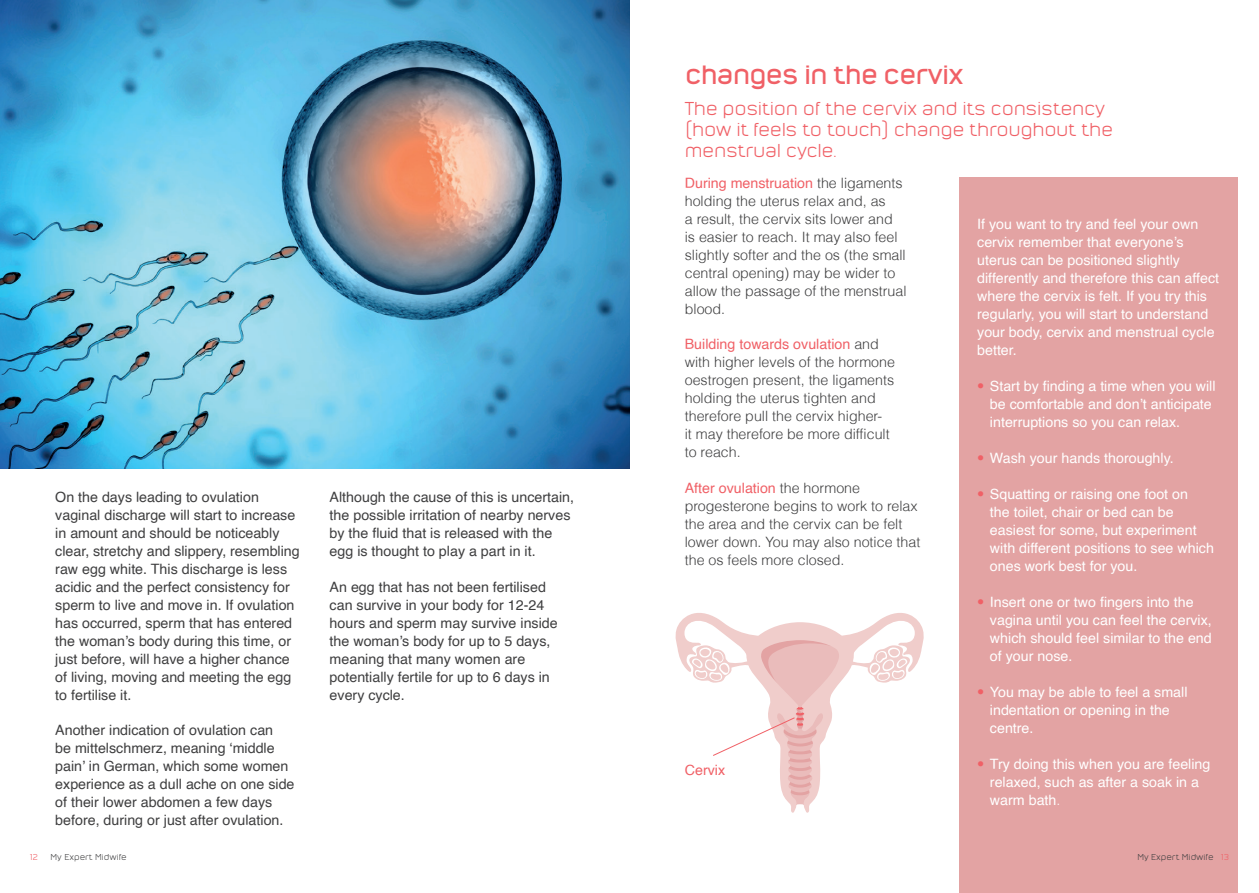
<style>
.page{position:relative;width:1259px;height:893px;background:#fff}
.page>*{position:absolute;margin:0;border:0;box-sizing:border-box;transform-origin:0 0}
.t1{font:25.5px "Nordstern Dunkel";letter-spacing:-.05em;color:#f06066}
.t2{font:18px/21px "Nordstern";letter-spacing:-.02em;color:#f06066}
.t3{font:14.25px/18px "Helvetica";color:#3e3e3f}
.t4{font:14.25px/18px "Helvetica";color:#fff}
.t5{font:300 14.25px/18px "Helvetica";color:#3e3e3f}
.t6{font:14.25px "Helvetica";color:#f06066}
.t7{font:8.25px "Nordstern";color:#3e3e3f}
.t8{font:8.25px "Nordstern";color:#f06066}
.s1{font-weight:400;color:#f06066}
.s2{font-weight:300;color:#f06066}
.s3{font-weight:300}
.s4{color:#f06066}
</style>
<div class="page">
<div style="left:959px;top:178px;width:278px;height:715px;background:#e3a3a3"></div>
<svg style="left:675px;top:613px;width:249px;height:200px"></svg>
<img style="left:0;top:0;width:629px;height:469px">
<p class="t3" style="left:55px;top:488px;width:246px">On the days leading to ovulation vaginal discharge will start to increase in amount and should be noticeably clear, stretchy and slippery, resembling raw egg white. This discharge is less acidic and the perfect consistency for sperm to live and move in. If ovulation has occurred, sperm that has entered the woman’s body during this time, or just before, will have a higher chance of living, moving and meeting the egg to fertilise it.</p>
<p class="t3" style="left:55px;top:721px;width:241px">Another indication of ovulation can<br>be mittelschmerz, meaning ‘middle pain’ in German, which some women experience as a dull ache on one side of their lower abdomen a few days before, during or just after ovulation.</p>
<p class="t3" style="left:330px;top:488px;width:246px">Although the cause of this is uncertain, the possible irritation of nearby nerves by the fluid that is released with the egg is thought to play a part in it.</p>
<p class="t3" style="left:330px;top:578px;width:230px">An egg that has not been fertilised can survive in your body for 12-24 hours and sperm may survive inside the woman’s body for up to 5 days, meaning that many women are potentially fertile for up to 6 days in every cycle.</p>
<h1 class="t1" style="left:685px;top:59px;width:281px">changes in the cervix</h1>
<p class="t2" style="left:685px;top:98px;width:430px">The position of the cervix and its consistency (how it feels to touch) change throughout the menstrual cycle.</p>
<p class="t5" style="left:685px;top:174px;width:223px"><span class="s1">During menstruation</span> the ligaments holding the uterus relax and, as<br>a result, the cervix sits lower and is easier to reach. It may also feel slightly softer and the os (the small central opening) may be wider to allow the passage of the menstrual blood.</p>
<p class="t5" style="left:685px;top:335px;width:212px"><span class="s1">Building towards ovulation</span> and with higher levels of the hormone oestrogen present, the ligaments holding the uterus tighten and therefore pull the cervix higher-<br>it may therefore be more difficult to reach.</p>
<p class="t5" style="left:685px;top:479px;width:237px"><span class="s1">After ovulation</span> the hormone progesterone begins to work to relax the area and the cervix can be felt lower down. You may also notice that the os feels more closed.</p>
<p class="t4" style="left:977px;top:215px;width:243px">If you want to try and feel your own cervix remember that everyone’s uterus can be positioned slightly differently and therefore this can affect where the cervix is felt. If you try this regularly, you will start to understand your body, cervix and menstrual cycle better.</p>
<p class="t4" style="left:990px;top:377px;width:227px;text-indent:-13px"><span class="s2">•</span> Start by finding a time when you will be comfortable and don’t anticipate interruptions so you can relax.</p>
<p class="t4" style="left:977px;top:449px;width:198px"><span class="s2">•</span> Wash your hands thoroughly.</p>
<p class="t4" style="left:990px;top:485px;width:225px;text-indent:-13px"><span class="s2">•</span> Squatting or raising one foot on<br>the toilet, chair or bed can be easiest for some, but experiment with different positions to see which ones work best for you.</p>
<p class="t4" style="left:990px;top:593px;width:223px;text-indent:-13px"><span class="s2">•</span> Insert one or two fingers into the vagina until you can feel the cervix, which should feel similar to the end of your nose.</p>
<p class="t4" style="left:990px;top:683px;width:199px;text-indent:-13px"><span class="s2">•</span> You may be able to feel a small indentation or opening in the centre.</p>
<p class="t4" style="left:990px;top:755px;width:222px;text-indent:-13px"><span class="s2">•</span> Try doing this when you are feeling relaxed, such as after a soak in a warm bath<span class="s3">.</span></p>
<p class="t6" style="left:685px;top:759px;width:42px">Cervix</p>
<p class="t8" style="left:30px;top:852px;width:10px">12</p>
<p class="t7" style="left:51px;top:852px;width:78px">My Expert Midwife</p>
<p class="t7" style="left:1137px;top:852px;width:93px">My Expert Midwife <span class="s4">13</span></p>
</div>
